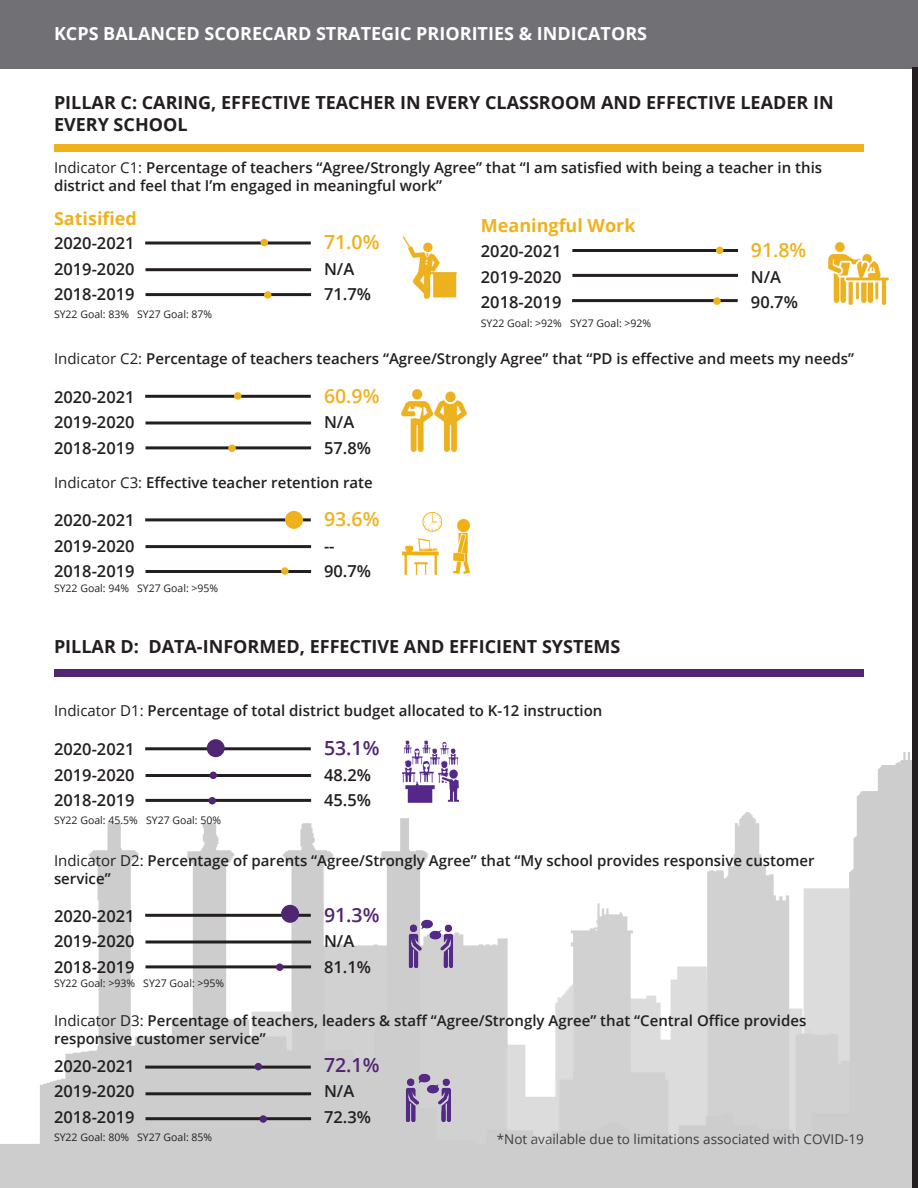
<style>
.page{position:relative;width:918px;height:1188px;background:#fff}
.page>*{position:absolute;margin:0;border:0;box-sizing:border-box;transform-origin:0 0}
.t1{font:600 19.5px "Open Sans";color:#efb21e}
.t2{font:600 19.5px "Open Sans";color:#502672}
.t3{font:700 18px/21.6px "Open Sans";color:#231f20}
.t4{font:700 18px "Open Sans";color:#fff}
.t5{font:700 18px "Open Sans";color:#efb21e}
.t6{font:600 16.5px "Open Sans";color:#231f20}
.t7{font:600 15px/18px "Open Sans";color:#231f20}
.t8{font:13.5px "Open Sans";color:#231f20}
.t9{font:10.5px "Open Sans";color:#231f20}
.s1{font-weight:400}
</style>
<div class="page">
<div style="left:0;top:0;width:918px;height:68px;background:#717074"></div>
<img style="left:0;top:745px;width:913px;height:443px">
<div style="left:913px;top:68px;width:5px;height:1120px;background:#231f20"></div>
<div style="left:54px;top:144px;width:810px;height:8px;background:#efb21e"></div>
<hr style="left:145px;top:242px;width:166px;height:3px;background:#231f20">
<hr style="left:146px;top:268px;width:165px;height:3px;background:#231f20">
<hr style="left:146px;top:293px;width:165px;height:3px;background:#231f20">
<div style="left:261px;top:239px;width:7px;height:7px;background:#efb21e;border-radius:50%"></div>
<div style="left:264px;top:291px;width:8px;height:8px;background:#efb21e;border-radius:50%"></div>
<hr style="left:572px;top:299px;width:166px;height:3px;background:#231f20">
<hr style="left:572px;top:249px;width:166px;height:3px;background:#231f20">
<hr style="left:572px;top:274px;width:166px;height:3px;background:#231f20">
<div style="left:716px;top:247px;width:7px;height:7px;background:#efb21e;border-radius:50%"></div>
<hr style="left:145px;top:395px;width:166px;height:3px;background:#231f20">
<hr style="left:146px;top:422px;width:165px;height:3px;background:#231f20">
<hr style="left:146px;top:446px;width:165px;height:3px;background:#231f20">
<div style="left:234px;top:392px;width:8px;height:8px;background:#efb21e;border-radius:50%"></div>
<div style="left:228px;top:444px;width:8px;height:8px;background:#efb21e;border-radius:50%"></div>
<hr style="left:145px;top:518px;width:166px;height:3px;background:#231f20">
<hr style="left:146px;top:545px;width:165px;height:3px;background:#231f20">
<hr style="left:146px;top:570px;width:165px;height:3px;background:#231f20">
<div style="left:281px;top:567px;width:8px;height:8px;background:#efb21e;border-radius:50%"></div>
<div style="left:285px;top:511px;width:18px;height:18px;background:#efb21e;border-radius:50%"></div>
<div style="left:54px;top:669px;width:810px;height:7px;background:#502672"></div>
<hr style="left:145px;top:747px;width:166px;height:3px;background:#231f20">
<hr style="left:146px;top:774px;width:165px;height:3px;background:#231f20">
<hr style="left:146px;top:799px;width:165px;height:3px;background:#231f20">
<div style="left:207px;top:739px;width:18px;height:18px;background:#502672;border-radius:50%"></div>
<div style="left:210px;top:772px;width:7px;height:7px;background:#502672;border-radius:50%"></div>
<div style="left:208px;top:797px;width:8px;height:7px;background:#502672;border-radius:50%"></div>
<hr style="left:145px;top:914px;width:166px;height:3px;background:#231f20">
<svg style="left:146px;top:940px;width:165px;height:4px"></svg>
<hr style="left:146px;top:965px;width:165px;height:3px;background:#231f20">
<div style="left:276px;top:963px;width:8px;height:8px;background:#502672;border-radius:50%"></div>
<hr style="left:145px;top:1066px;width:166px;height:3px;background:#231f20">
<hr style="left:146px;top:1092px;width:165px;height:3px;background:#231f20">
<hr style="left:146px;top:1117px;width:165px;height:3px;background:#231f20">
<div style="left:255px;top:1063px;width:7px;height:7px;background:#502672;border-radius:50%"></div>
<div style="left:260px;top:1115px;width:7px;height:8px;background:#502672;border-radius:50%"></div>
<div style="left:713px;top:297px;width:8px;height:8px;background:#efb21e;border-radius:50%"></div>
<img style="left:403px;top:237px;width:53px;height:61px">
<img style="left:828px;top:242px;width:60px;height:62px">
<img style="left:401px;top:390px;width:66px;height:62px">
<img style="left:402px;top:513px;width:67px;height:62px">
<img style="left:402px;top:741px;width:57px;height:62px">
<img style="left:402px;top:910px;width:57px;height:62px">
<img style="left:400px;top:1064px;width:56px;height:62px">
<div style="left:281px;top:905px;width:18px;height:18px;background:#502672;border-radius:50%"></div>
<p class="t4" style="left:54px;top:21px;width:595px">KCPS BALANCED SCORECARD STRATEGIC PRIORITIES &amp; INDICATORS</p>
<p class="t3" style="left:54px;top:91px;width:781px">PILLAR C: CARING, EFFECTIVE TEACHER IN EVERY CLASSROOM AND EFFECTIVE LEADER IN<br>EVERY SCHOOL</p>
<p class="t7" style="left:54px;top:158px;width:770px"><span class="s1">Indicator C1:</span> Percentage of teachers “Agree/Strongly Agree” that “I am satisfied with being a teacher in this district and feel that I’m engaged in meaningful work”</p>
<p class="t5" style="left:54px;top:205px;width:85px">Satisified</p>
<p class="t6" style="left:54px;top:232px;width:82px">2020-2021</p>
<p class="t1" style="left:324px;top:229px;width:57px">71.0%</p>
<p class="t6" style="left:54px;top:257px;width:82px">2019-2020</p>
<p class="t6" style="left:324px;top:257px;width:32px">N/A</p>
<p class="t6" style="left:54px;top:283px;width:82px">2018-2019</p>
<p class="t6" style="left:324px;top:283px;width:49px">71.7%</p>
<p class="t9" style="left:54px;top:307px;width:160px">SY22 Goal: 83% SY27 Goal: 87%</p>
<p class="t5" style="left:481px;top:213px;width:156px">Meaningful Work</p>
<p class="t6" style="left:481px;top:240px;width:82px">2020-2021</p>
<p class="t1" style="left:751px;top:237px;width:57px">91.8%</p>
<p class="t6" style="left:481px;top:265px;width:82px">2019-2020</p>
<p class="t6" style="left:751px;top:265px;width:32px">N/A</p>
<p class="t6" style="left:481px;top:291px;width:82px">2018-2019</p>
<p class="t6" style="left:751px;top:291px;width:49px">90.7%</p>
<p class="t9" style="left:481px;top:316px;width:172px">SY22 Goal: &gt;92% SY27 Goal: &gt;92%</p>
<p class="t7" style="left:54px;top:349px;width:801px"><span class="s1">Indicator C2:</span> Percentage of teachers teachers “Agree/Strongly Agree” that “PD is effective and meets my needs”</p>
<p class="t6" style="left:54px;top:385px;width:82px">2020-2021</p>
<p class="t1" style="left:324px;top:382px;width:57px">60.9%</p>
<p class="t6" style="left:54px;top:411px;width:82px">2019-2020</p>
<p class="t6" style="left:324px;top:411px;width:32px">N/A</p>
<p class="t6" style="left:54px;top:436px;width:82px">2018-2019</p>
<p class="t6" style="left:324px;top:436px;width:49px">57.8%</p>
<p class="t7" style="left:54px;top:473px;width:320px"><span class="s1">Indicator C3:</span> Effective teacher retention rate</p>
<p class="t6" style="left:54px;top:509px;width:82px">2020-2021</p>
<p class="t1" style="left:324px;top:506px;width:57px">93.6%</p>
<p class="t6" style="left:54px;top:534px;width:82px">2019-2020</p>
<p class="t6" style="left:324px;top:534px;width:12px">--</p>
<p class="t6" style="left:54px;top:560px;width:82px">2018-2019</p>
<p class="t6" style="left:324px;top:560px;width:49px">90.7%</p>
<p class="t9" style="left:54px;top:581px;width:166px">SY22 Goal: 94% SY27 Goal: &gt;95%</p>
<p class="t3" style="left:54px;top:636px;width:568px">PILLAR D: DATA-INFORMED, EFFECTIVE AND EFFICIENT SYSTEMS</p>
<p class="t7" style="left:54px;top:701px;width:550px"><span class="s1">Indicator D1:</span> Percentage of total district budget allocated to K-12 instruction</p>
<p class="t6" style="left:54px;top:738px;width:82px">2020-2021</p>
<p class="t2" style="left:324px;top:735px;width:57px">53.1%</p>
<p class="t6" style="left:54px;top:763px;width:82px">2019-2020</p>
<p class="t6" style="left:324px;top:763px;width:49px">48.2%</p>
<p class="t6" style="left:54px;top:789px;width:82px">2018-2019</p>
<p class="t6" style="left:324px;top:789px;width:49px">45.5%</p>
<p class="t9" style="left:54px;top:813px;width:169px">SY22 Goal: 45.5% SY27 Goal: 50%</p>
<p class="t7" style="left:54px;top:851px;width:762px"><span class="s1">Indicator D2:</span> Percentage of parents “Agree/Strongly Agree” that “My school provides responsive customer</p>
<p class="t7" style="left:54px;top:869px;width:58px">service”</p>
<p class="t6" style="left:54px;top:904px;width:82px">2020-2021</p>
<p class="t2" style="left:324px;top:901px;width:57px">91.3%</p>
<p class="t6" style="left:54px;top:930px;width:82px">2019-2020</p>
<p class="t6" style="left:324px;top:930px;width:32px">N/A</p>
<p class="t6" style="left:54px;top:955px;width:82px">2018-2019</p>
<p class="t6" style="left:324px;top:955px;width:49px">81.1%</p>
<p class="t9" style="left:54px;top:976px;width:172px">SY22 Goal: &gt;93% SY27 Goal: &gt;95%</p>
<p class="t7" style="left:54px;top:1011px;width:754px"><span class="s1">Indicator D3:</span> Percentage of teachers, leaders &amp; staff “Agree/Strongly Agree” that “Central Office provides</p>
<p class="t7" style="left:54px;top:1029px;width:213px">responsive customer service”</p>
<p class="t6" style="left:54px;top:1055px;width:82px">2020-2021</p>
<p class="t2" style="left:324px;top:1051px;width:57px">72.1%</p>
<p class="t6" style="left:54px;top:1080px;width:82px">2019-2020</p>
<p class="t6" style="left:324px;top:1080px;width:32px">N/A</p>
<p class="t6" style="left:54px;top:1106px;width:82px">2018-2019</p>
<p class="t6" style="left:324px;top:1106px;width:49px">72.3%</p>
<p class="t9" style="left:54px;top:1130px;width:160px">SY22 Goal: 80% SY27 Goal: 85%</p>
<p class="t8" style="left:497px;top:1130px;width:369px">*Not available due to limitations associated with COVID-19</p>
</div>
